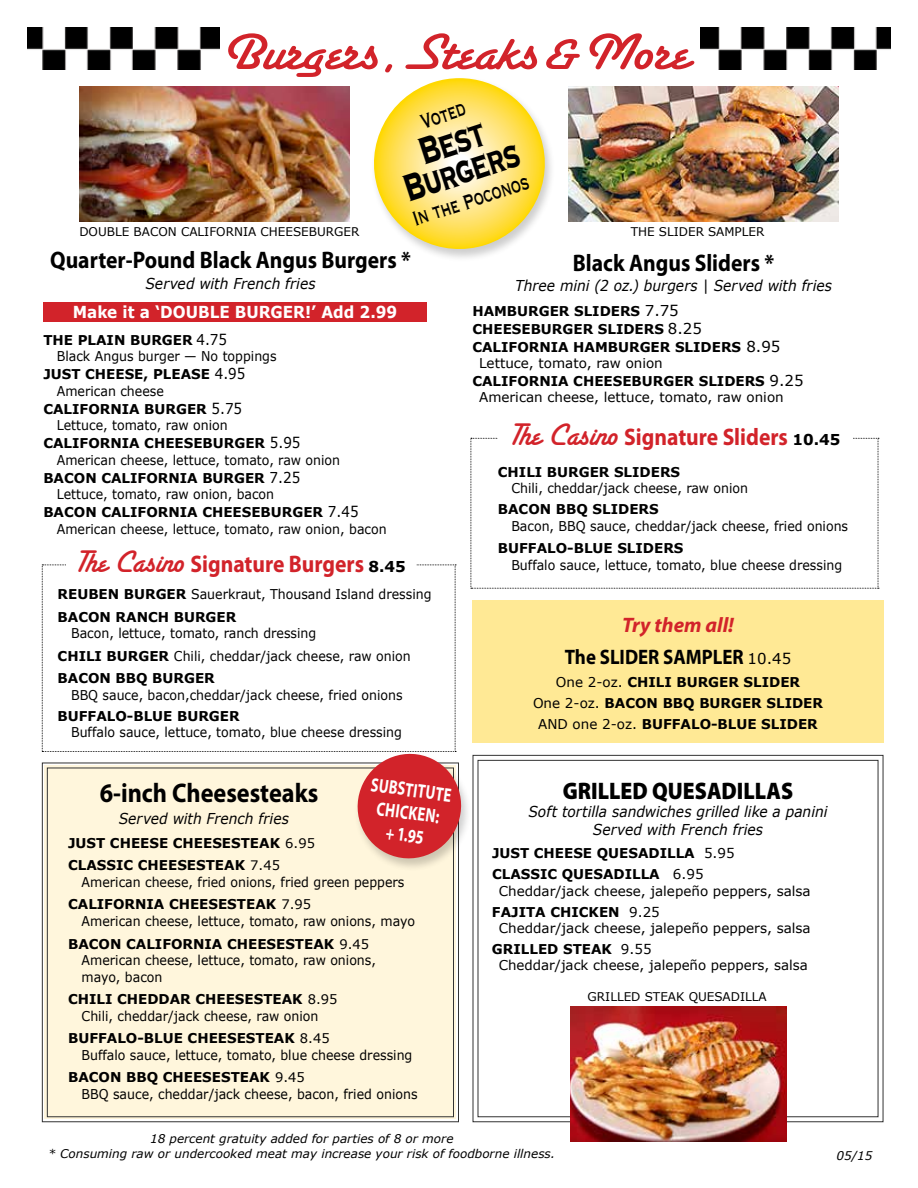
<style>
.page{position:relative;width:918px;height:1188px;background:#fff}
.page>*{position:absolute;margin:0;border:0;box-sizing:border-box;transform-origin:0 0}
.t1{font:54px "Santa Fe Let Plain";color:#d2232a;scale:1.15 1}
.t2{font:700 49.5px "Copperplate";color:#000;scale:.61 1}
.t3{font:700 27px "Myriad Pro";color:#000;scale:.9 1}
.t4{font:26.7px "Copperplate";color:#000;scale:.61 1}
.t5{font:700 24px "Myriad Pro";color:#d2232a;scale:.9 1}
.t6{font:700 24px "Myriad Pro";color:#000;scale:.9 1}
.t7{font:900 24px "Myriad Pro";color:#000;scale:.9 1}
.t8{font:700 21px/32px "Myriad Pro";color:#000;text-align:center;scale:.9 1}
.t9{font:700 19.5px/22.8px "Myriad Pro";color:#fff;text-align:center;scale:.74 1}
.t10{font:700 16.5px "Verdana";color:#fff;scale:.92 1}
.t11{font:italic 15px/18px "Verdana";color:#000;text-align:center;scale:.92 1}
.t12{font:13.5px/16.5px "Verdana";color:#000;scale:.93 1}
.t13{font:700 13.5px/18px "Verdana";color:#000}
.t14{font:13.5px/21px "Verdana";color:#000}
.t15{font:italic 12px/14.4px "Verdana";color:#000;text-align:center}
.t16{font:12px "Verdana";color:#000}
.s1{font-weight:700}
.s2{font-size:15px}
.s3{font-weight:400;font-size:15px}
.s4{font-weight:400}
.s5{font-family:"Santa Fe Let Plain";font-weight:400;font-size:33px}
.s6{font-family:"Verdana";font-size:15px;color:#000}
.s7{font-weight:400;font-size:13.2px}
.s8{font-size:13.2px}
.s9{font-style:italic;color:#d2232a}
.s10{font-family:"Verdana";font-weight:400;font-size:15px}
</style>
<div class="page">
<img style="left:27px;top:27px;width:864px;height:43px">
<div style="left:220px;top:0;width:479px;height:75px;background:#fff"></div>
<svg style="left:472px;top:754px;width:412px;height:369px"></svg>
<div style="left:588px;top:992px;width:179px;height:9px;background:#fff"></div>
<img style="left:570px;top:1007px;width:216px;height:135px">
<div style="left:41px;top:762px;width:418px;height:361px;background:#fff6dc"></div>
<svg style="left:374px;top:78px;width:177px;height:180px"></svg>
<img style="left:569px;top:87px;width:270px;height:135px">
<img style="left:80px;top:87px;width:269px;height:135px">
<div style="left:43px;top:302px;width:384px;height:20px;background:#d2232a"></div>
<div style="left:353px;top:752px;width:119px;height:120px;background:#000;opacity:.2"></div>
<svg style="left:42px;top:438px;width:837px;height:428px"></svg>
<h1 class="t1" style="left:222px;top:33px;width:407px">Burgers,Steaks&amp;More</h1>
<h3 class="t4" style="left:416px;top:106px;width:77px;rotate:-18deg">Voted</h3>
<h2 class="t2" style="left:409px;top:122px;width:114px;rotate:-18deg">Best</h2>
<h2 class="t2" style="left:394px;top:159px;width:200px;rotate:-18deg">Burgers</h2>
<h3 class="t4" style="left:408px;top:203px;width:201px;rotate:-18deg">In the Poconos</h3>
<p class="t16" style="left:79px;top:224px;width:282px">DOUBLE BACON CALIFORNIA CHEESEBURGER</p>
<p class="t16" style="left:631px;top:224px;width:135px">THE SLIDER SAMPLER</p>
<h3 class="t6" style="left:50px;top:245px;width:403px">Quarter-Pound Black Angus Burgers *</h3>
<p class="t11" style="left:145px;top:275px;width:187px">Served with French fries</p>
<p class="t10" style="left:73px;top:302px;width:354px">Make it a ‘DOUBLE BURGER!’ Add 2.99</p>
<p class="t12" style="left:57px;top:332px;width:238px;text-indent:-14px"><span class="s1">THE PLAIN BURGER</span> <span class="s2">4.75<br></span>Black Angus burger — No toppings</p>
<p class="t13" style="left:57px;top:366px;width:190px;line-height:16.5px;text-indent:-14px">JUST CHEESE, PLEASE <span class="s3">4.95<br></span><span class="s4">American cheese</span></p>
<p class="t12" style="left:43px;top:401px;width:215px;text-align:center"><span class="s1">CALIFORNIA BURGER</span> <span class="s2">5.75<br></span>Lettuce, tomato, raw onion</p>
<p class="t12" style="left:57px;top:435px;width:306px;text-indent:-14px"><span class="s1">CALIFORNIA CHEESEBURGER</span> <span class="s2">5.95<br></span>American cheese, lettuce, tomato, raw onion</p>
<p class="t12" style="left:57px;top:470px;width:263px;text-indent:-14px"><span class="s1">BACON CALIFORNIA BURGER</span> <span class="s2">7.25<br></span>Lettuce, tomato, raw onion, bacon</p>
<p class="t12" style="left:57px;top:504px;width:356px;text-indent:-14px"><span class="s1">BACON CALIFORNIA CHEESEBURGER</span> <span class="s2">7.45<br></span>American cheese, lettuce, tomato, raw onion, bacon</p>
<h3 class="t5" style="left:76px;top:548px;width:368px"><span class="s5">The Casino</span> Signature Burgers <span class="s6">8.45</span></h3>
<p class="t12" style="left:58px;top:583px;width:404px;line-height:22.6px"><span class="s1">REUBEN BURGER</span> Sauerkraut, Thousand Island dressing<br><span class="s1">BACON RANCH BURGER</span></p>
<p class="t12" style="left:58px;top:622px;width:381px;line-height:22.6px;text-indent:14px">Bacon, lettuce, tomato, ranch dressing<br><span class="s1">CHILI BURGER</span> Chili, cheddar/jack cheese, raw onion<br><span class="s1">BACON BBQ BURGER</span></p>
<p class="t12" style="left:71px;top:687px;width:358px">BBQ sauce, bacon,cheddar/jack cheese, fried onions</p>
<p class="t13" style="left:58px;top:707px;width:184px">BUFFALO-BLUE BURGER</p>
<p class="t12" style="left:71px;top:724px;width:357px">Buffalo sauce, lettuce, tomato, blue cheese dressing</p>
<h3 class="t9" style="left:373px;top:772px;width:111px;rotate:8deg">SUBSTITUTE<br>CHICKEN:<br>+ 1.95</h3>
<h3 class="t3" style="left:100px;top:776px;width:244px">6-inch Cheesesteaks</h3>
<p class="t11" style="left:119px;top:810px;width:187px">Served with French fries</p>
<p class="t13" style="left:68px;top:832px;width:248px;line-height:22.6px">JUST CHEESE CHEESESTEAK <span class="s7">6.95<br></span>CLASSIC CHEESESTEAK <span class="s7">7.45</span></p>
<p class="t12" style="left:68px;top:871px;width:363px;line-height:22.6px;text-indent:14px">American cheese, fried onions, fried green peppers<br><span class="s1">CALIFORNIA CHEESESTEAK</span> <span class="s8">7.95</span></p>
<p class="t12" style="left:68px;top:910px;width:375px;line-height:22.6px;text-indent:14px">American cheese, lettuce, tomato, raw onions, mayo<br><span class="s1">BACON CALIFORNIA CHEESESTEAK</span> <span class="s8">9.45</span></p>
<p class="t12" style="left:82px;top:952px;width:318px">American cheese, lettuce, tomato, raw onions, mayo, bacon</p>
<p class="t12" style="left:68px;top:991px;width:291px;text-align:center"><span class="s1">CHILI CHEDDAR CHEESESTEAK</span> <span class="s8">8.95<br></span>Chili, cheddar/jack cheese, raw onion</p>
<p class="t12" style="left:82px;top:1030px;width:357px;text-indent:-14px"><span class="s1">BUFFALO-BLUE CHEESESTEAK</span> <span class="s8">8.45<br></span>Buffalo sauce, lettuce, tomato, blue cheese dressing</p>
<p class="t12" style="left:82px;top:1069px;width:363px;text-indent:-14px"><span class="s1">BACON BBQ CHEESESTEAK</span> <span class="s8">9.45<br></span>BBQ sauce, cheddar/jack cheese, bacon, fried onions</p>
<h3 class="t6" style="left:573px;top:247px;width:225px">Black Angus Sliders *</h3>
<p class="t11" style="left:515px;top:277px;width:346px">Three mini (2 oz.) burgers | Served with fries</p>
<p class="t13" style="left:472px;top:302px;width:310px">HAMBURGER SLIDERS <span class="s3">7.75<br></span>CHEESEBURGER SLIDERS <span class="s3">8.25<br></span>CALIFORNIA HAMBURGER SLIDERS <span class="s3">8.95</span></p>
<p class="t13" style="left:472px;top:354px;width:333px;text-indent:7px"><span class="s4">Lettuce, tomato, raw onion<br></span>CALIFORNIA CHEESEBURGER SLIDERS <span class="s3">9.25</span></p>
<p class="t14" style="left:479px;top:387px;width:306px">American cheese, lettuce, tomato, raw onion</p>
<h3 class="t5" style="left:510px;top:421px;width:369px"><span class="s5">The Casino</span> Signature Sliders <span class="s6">10.45</span></h3>
<p class="t13" style="left:498px;top:463px;width:184px">CHILI BURGER SLIDERS</p>
<p class="t12" style="left:511px;top:480px;width:256px">Chili, cheddar/jack cheese, raw onion</p>
<p class="t13" style="left:498px;top:500px;width:162px">BACON BBQ SLIDERS</p>
<p class="t12" style="left:511px;top:518px;width:364px">Bacon, BBQ sauce, cheddar/jack cheese, fried onions</p>
<p class="t13" style="left:498px;top:539px;width:187px">BUFFALO-BLUE SLIDERS</p>
<p class="t12" style="left:511px;top:557px;width:357px">Buffalo sauce, lettuce, tomato, blue cheese dressing</p>
<h3 class="t8" style="left:565px;top:609px;width:253px"><span class="s9">Try them all!<br></span>The SLIDER SAMPLER <span class="s10">10.45</span></h3>
<p class="t13" style="left:533px;top:672px;width:292px;line-height:20.9px;text-align:center"><span class="s4">One 2-oz.</span> CHILI BURGER SLIDER<br><span class="s4">One 2-oz.</span> BACON BBQ BURGER SLIDER<br><span class="s4">AND one 2-oz.</span> BUFFALO-BLUE SLIDER</p>
<h3 class="t7" style="left:563px;top:775px;width:257px">GRILLED QUESADILLAS</h3>
<p class="t11" style="left:528px;top:803px;width:327px">Soft tortilla sandwiches grilled like a panini<br>Served with French fries</p>
<p class="t13" style="left:492px;top:843px;width:244px;line-height:21px">JUST CHEESE QUESADILLA <span class="s4">5.95<br></span>CLASSIC QUESADILLA <span class="s4">6.95</span></p>
<p class="t14" style="left:492px;top:880px;width:320px;text-indent:7px">Cheddar/jack cheese, jalepeño peppers, salsa<br><span class="s1">FAJITA CHICKEN</span> 9.25</p>
<p class="t14" style="left:492px;top:918px;width:320px;text-indent:7px">Cheddar/jack cheese, jalepeño peppers, salsa<br><span class="s1">GRILLED STEAK</span> 9.55</p>
<p class="t14" style="left:499px;top:955px;width:310px">Cheddar/jack cheese, jalepeño peppers, salsa</p>
<p class="t16" style="left:588px;top:989px;width:181px">GRILLED STEAK QUESADILLA</p>
<p class="t15" style="left:48px;top:1132px;width:508px">18 percent gratuity added for parties of 8 or more<br>* Consuming raw or undercooked meat may increase your risk of foodborne illness.</p>
<p class="t15" style="left:836px;top:1149px;width:37px">05/15</p>
</div>
